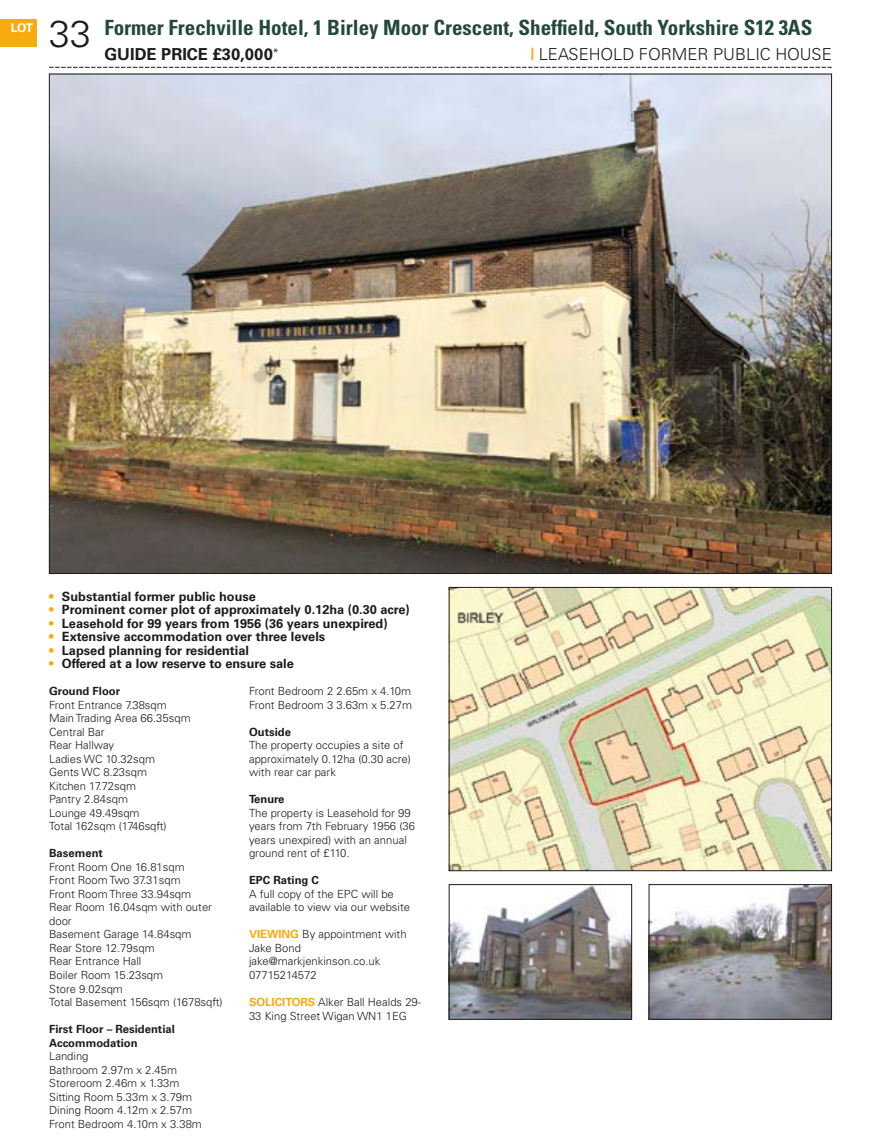
<style>
.page{position:relative;width:879px;height:1136px;background:#fff}
.page>*{position:absolute;margin:0;border:0;box-sizing:border-box;transform-origin:0 0}
.t1{font:700 condensed 21px "Univers LT Std";color:#24493c}
.t2{font:300 16.5px "Univers LT Std";color:#1c1c1a}
.t3{font:700 16.5px "Univers LT Std";color:#1c1c1a}
.t4{font:700 12.75px "Univers LT Std";color:#1c1c1a}
.t5{font:700 12px "Univers LT Std";color:#fff}
.t6{font:300 11.25px/13.5px "Univers LT Std";color:#1c1c1a}
.t7{font:700 11.25px/13.5px "Univers LT Std";color:#1c1c1a}
.s1{font-weight:300;font-stretch:normal;font-size:37.5px;color:#1c1c1a}
.s2{color:#f7ab0e}
.s3{font-weight:700;color:#f7ab0e}
</style>
<div class="page">
<svg style="left:49px;top:67px;width:783px;height:1px"></svg>
<div style="left:0;top:20px;width:36px;height:27px;background:#f7ab0e"></div>
<img style="left:51px;top:76px;width:779px;height:495px">
<img style="left:451px;top:589px;width:379px;height:279px">
<div style="left:449px;top:587px;width:383px;height:283px;border:1px solid #1c1c1a"></div>
<img style="left:651px;top:886px;width:179px;height:131px">
<div style="left:649px;top:884px;width:183px;height:135px;border:1px solid #1c1c1a"></div>
<img style="left:451px;top:886px;width:179px;height:131px">
<div style="left:449px;top:884px;width:183px;height:135px;border:1px solid #1c1c1a"></div>
<p class="t5" style="left:11px;top:20px;width:24px">LOT</p>
<h1 class="t1" style="left:49px;top:15px;width:765px"><span class="s1">33</span> Former Frechville Hotel, 1 Birley Moor Crescent, Sheffield, South Yorkshire S12 3AS</h1>
<h2 class="t3" style="left:104px;top:45px;width:176px">GUIDE PRICE £30,000<sup>*</sup></h2>
<h2 class="t2" style="left:531px;top:45px;width:302px"><sup>|</sup> LEASEHOLD FORMER PUBLIC HOUSE</h2>
<p class="t4" style="left:49px;top:588px;width:208px"><span class="s2">•</span> Substantial former public house</p>
<p class="t4" style="left:49px;top:602px;width:362px"><span class="s2">•</span> Prominent corner plot of approximately 0.12ha (0.30 acre)</p>
<p class="t4" style="left:49px;top:615px;width:340px"><span class="s2">•</span> Leasehold for 99 years from 1956 (36 years unexpired)</p>
<p class="t4" style="left:49px;top:629px;width:278px"><span class="s2">•</span> Extensive accommodation over three levels</p>
<p class="t4" style="left:49px;top:642px;width:201px"><span class="s2">•</span> Lapsed planning for residential</p>
<p class="t4" style="left:49px;top:656px;width:246px"><span class="s2">•</span> Offered at a low reserve to ensure sale</p>
<p class="t7" style="left:49px;top:684px;width:72px">Ground Floor</p>
<p class="t6" style="left:49px;top:698px;width:143px">Front Entrance 7.38sqm<br>Main Trading Area 66.35sqm<br>Central Bar<br>Rear Hallway<br>Ladies WC 10.32sqm<br>Gents WC 8.23sqm<br>Kitchen 17.72sqm<br>Pantry 2.84sqm<br>Lounge 49.49sqm<br>Total 162sqm (1746sqft)</p>
<p class="t7" style="left:49px;top:846px;width:55px">Basement</p>
<p class="t6" style="left:49px;top:860px;width:175px">Front Room One 16.81sqm<br>Front Room Two 37.31sqm<br>Front Room Three 33.94sqm<br>Rear Room 16.04sqm with outer door<br>Basement Garage 14.84sqm<br>Rear Store 12.79sqm<br>Rear Entrance Hall<br>Boiler Room 15.23sqm<br>Store 9.02sqm<br>Total Basement 156sqm (1678sqft)</p>
<p class="t7" style="left:49px;top:1022px;width:127px">First Floor – Residential<br>Accommodation</p>
<p class="t6" style="left:49px;top:1049px;width:154px">Landing<br>Bathroom 2.97m x 2.45m<br>Storeroom 2.46m x 1.33m<br>Sitting Room 5.33m x 3.79m<br>Dining Room 4.12m x 2.57m<br>Front Bedroom 4.10m x 3.38m</p>
<p class="t6" style="left:249px;top:684px;width:164px">Front Bedroom 2 2.65m x 4.10m<br>Front Bedroom 3 3.63m x 5.27m</p>
<p class="t7" style="left:249px;top:725px;width:43px">Outside</p>
<p class="t6" style="left:249px;top:738px;width:163px">The property occupies a site of approximately 0.12ha (0.30 acre) with rear car park</p>
<p class="t7" style="left:249px;top:792px;width:37px">Tenure</p>
<p class="t6" style="left:249px;top:806px;width:167px">The property is Leasehold for 99 years from 7th February 1956 (36 years unexpired) with an annual ground rent of £110.</p>
<p class="t7" style="left:249px;top:873px;width:72px">EPC Rating C</p>
<p class="t6" style="left:249px;top:887px;width:162px">A full copy of the EPC will be available to view via our website</p>
<p class="t6" style="left:249px;top:927px;width:159px"><span class="s3">VIEWING</span> By appointment with<br>Jake Bond jake@markjenkinson.co.uk<br>07715214572</p>
<p class="t6" style="left:249px;top:995px;width:173px"><span class="s3">SOLICITORS</span> Alker Ball Healds 29-<br>33 King Street Wigan WN1 1EG</p>
</div>
